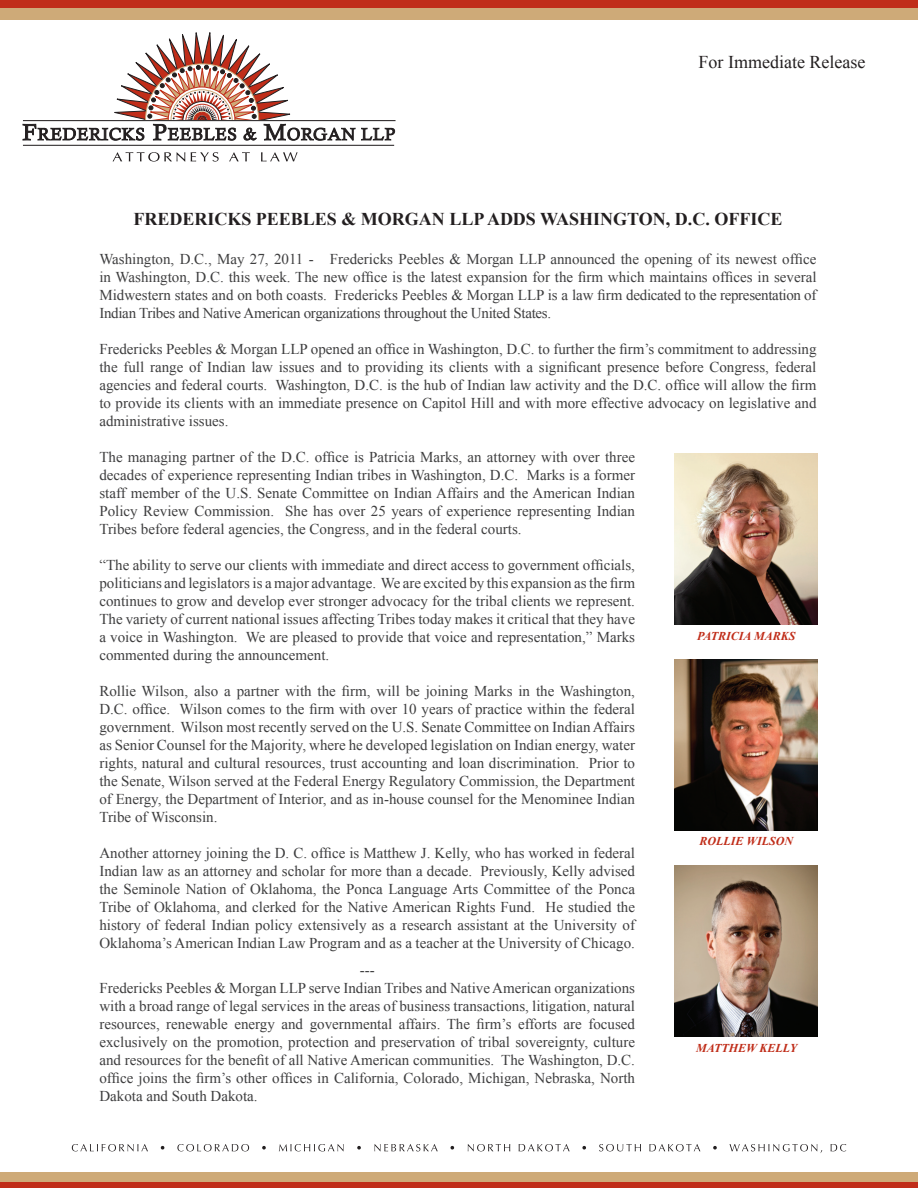
<style>
.page{position:relative;width:918px;height:1188px;background:#fff}
.page>*{position:absolute;margin:0;border:0;box-sizing:border-box;transform-origin:0 0}
.t1{font:700 18px "Times New Roman";color:#231f20}
.t2{font:18px "Times New Roman";color:#231f20}
.t3{font:15px/18px "Times New Roman";color:#3e3e3f;text-align:justify}
.t4{font:italic 700 12px "Times New Roman";color:#c02d19}
</style>
<div class="page">
<div style="left:0;top:3px;width:918px;height:17px;background:#ceaa78"></div>
<div style="left:0;top:0;width:918px;height:8px;background:#c02d19"></div>
<div style="left:0;top:1181px;width:918px;height:7px;background:#c02d19"></div>
<div style="left:0;top:1173px;width:918px;height:9px;background:#ceaa78"></div>
<hr style="left:23px;top:120px;width:373px;height:1px;background:#231f20">
<svg style="left:22px;top:32px;width:373px;height:130px"></svg>
<svg style="left:72px;top:1144px;width:76px;height:7px"></svg>
<svg style="left:161px;top:1146px;width:3px;height:4px"></svg>
<svg style="left:177px;top:1144px;width:72px;height:7px"></svg>
<svg style="left:262px;top:1146px;width:4px;height:4px"></svg>
<svg style="left:279px;top:1144px;width:65px;height:7px"></svg>
<svg style="left:357px;top:1146px;width:4px;height:4px"></svg>
<svg style="left:375px;top:1144px;width:63px;height:7px"></svg>
<svg style="left:451px;top:1146px;width:3px;height:4px"></svg>
<svg style="left:468px;top:1144px;width:42px;height:7px"></svg>
<svg style="left:519px;top:1144px;width:51px;height:7px"></svg>
<svg style="left:582px;top:1146px;width:4px;height:4px"></svg>
<svg style="left:599px;top:1144px;width:42px;height:7px"></svg>
<svg style="left:649px;top:1144px;width:51px;height:7px"></svg>
<svg style="left:713px;top:1146px;width:4px;height:4px"></svg>
<svg style="left:730px;top:1144px;width:92px;height:9px"></svg>
<svg style="left:831px;top:1144px;width:15px;height:7px"></svg>
<img style="left:675px;top:454px;width:142px;height:171px">
<img style="left:675px;top:660px;width:142px;height:171px">
<img style="left:675px;top:866px;width:142px;height:171px">
<p class="t2" style="left:699px;top:50px;width:168px">For Immediate Release</p>
<p class="t1" style="left:133px;top:206px;width:594px">FREDERICKS PEEBLES &amp; MORGAN LLP ADDS WASHINGTON, D.C. OFF</p>
<p class="t1" style="left:750px;top:206px;width:34px">ICE</p>
<p class="t3" style="left:99px;top:250px;width:719px">Washington, D.C., May 27, 2011 - Fredericks Peebles &amp; Morgan LLP announced the opening of its newest office in Washington, D.C. this week. The new office is the latest expansion for the firm which maintains offices in several Midwestern states and on both coasts. Fredericks Peebles &amp; Morgan LLP is a law firm dedicated to the representation of Indian Tribes and Native American organizations throughout the United States.</p>
<p class="t3" style="left:99px;top:340px;width:719px">Fredericks Peebles &amp; Morgan LLP opened an office in Washington, D.C. to further the firm’s commitment to addressing the full range of Indian law issues and to providing its clients with a significant presence before Congress, federal agencies and federal courts. Washington, D.C. is the hub of Indian law activity and the D.C. office will allow the firm to provide its clients with an immediate presence on Capitol Hill and with more effective advocacy on legislative and administrative issues.</p>
<p class="t3" style="left:99px;top:448px;width:537px">The managing partner of the D.C. office is Patricia Marks, an attorney with over three decades of experience representing Indian tribes in Washington, D.C. Marks is a former staff member of the U.S. Senate Committee on Indian Affairs and the American Indian Policy Review Commission. She has over 25 years of experience representing Indian Tribes before federal agencies, the Congress, and in the federal courts.</p>
<p class="t3" style="left:99px;top:556px;width:537px">“The ability to serve our clients with immediate and direct access to government officials, politicians and legislators is a major advantage. We are excited by this expansion as the firm continues to grow and develop ever stronger advocacy for the tribal clients we represent.<br>The variety of current national issues affecting Tribes today makes it critical that they have a voice in Washington. We are pleased to provide that voice and representation,” Marks commented during the announcement.</p>
<p class="t3" style="left:99px;top:682px;width:537px">Rollie Wilson, also a partner with the firm, will be joining Marks in the Washington, D.C. office. Wilson comes to the firm with over 10 years of practice within the federal government. Wilson most recently served on the U.S. Senate Committee on Indian Affairs as Senior Counsel for the Majority, where he developed legislation on Indian energy, water rights, natural and cultural resources, trust accounting and loan discrimination. Prior to the Senate, Wilson served at the Federal Energy Regulatory Commission, the Department of Energy, the Department of Interior, and as in-house counsel for the Menominee Indian Tribe of Wisconsin.</p>
<p class="t3" style="left:99px;top:844px;width:537px">Another attorney joining the D. C. office is Matthew J. Kelly, who has worked in federal Indian law as an attorney and scholar for more than a decade. Previously, Kelly advised the Seminole Nation of Oklahoma, the Ponca Language Arts Committee of the Ponca Tribe of Oklahoma, and clerked for the Native American Rights Fund. He studied the history of federal Indian policy extensively as a research assistant at the University of Oklahoma’s American Indian Law Program and as a teacher at the University of Chicago.</p>
<p class="t3" style="left:99px;top:961px;width:537px;text-align:left;text-indent:260px">---<br>Fredericks Peebles &amp; Morgan LLP serve Indian Tribes and Native American organizations with a broad range of legal services in the areas of business transactions, litigation, natural resources, renewable energy and governmental affairs. The firm’s efforts are focused exclusively on the promotion, protection and preservation of tribal sovereignty, culture and resources for the benefit of all Native American communities. The Washington, D.C. office joins the firm’s other offices in California, Colorado, Michigan, Nebraska, North Dakota and South Dakota.</p>
<p class="t4" style="left:697px;top:628px;width:100px">PATRICIA MARKS</p>
<p class="t4" style="left:700px;top:833px;width:95px">ROLLIE WILSON</p>
<p class="t4" style="left:696px;top:1039px;width:103px">MATTHEW KELLY</p>
</div>
